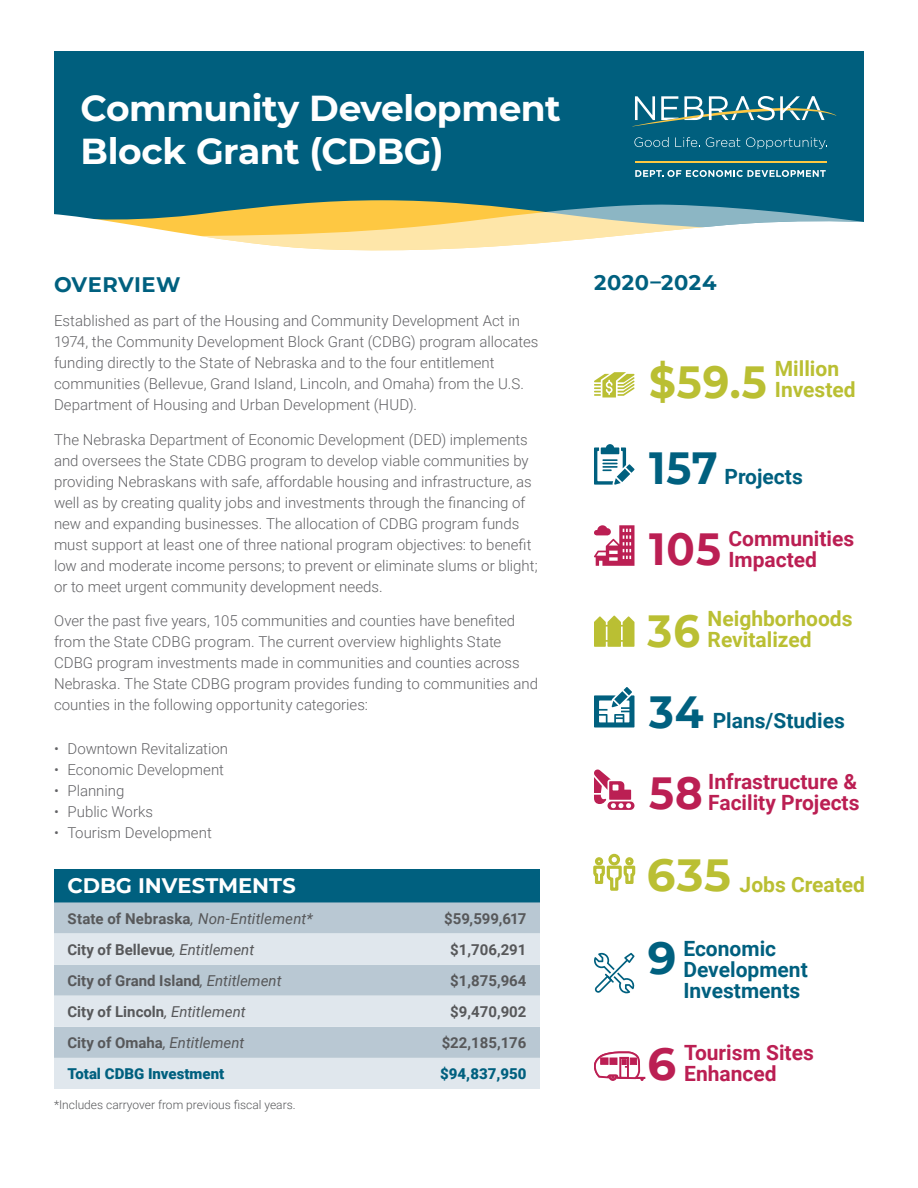
<style>
.page{position:relative;width:918px;height:1188px;background:#fff}
.page>*{position:absolute;margin:0;border:0;box-sizing:border-box;transform-origin:0 0}
.t1{font:700 45px "Montserrat";letter-spacing:.025em;color:#babf33;scale:.93 1}
.t2{font:700 45px "Montserrat";color:#00607f;scale:.93 1}
.t3{font:700 45px "Montserrat";color:#bb1f53;scale:.93 1}
.t4{font:700 45px "Montserrat";letter-spacing:.025em;color:#babf33}
.t5{font:700 45px "Montserrat";color:#00607f}
.t6{font:700 45px "Montserrat";color:#bb1f53}
.t7{font:700 36px/43.2px "Montserrat";letter-spacing:-.015em;color:#fff}
.t8{font:700 21px/21px "Roboto";color:#bb1f53}
.t9{font:700 21px "Roboto";color:#00607f}
.t10{font:700 21px/21px "Roboto";color:#babf33}
.t11{font:700 21px "Montserrat";letter-spacing:.025em;color:#00607f}
.t12{font:700 21px "Montserrat";letter-spacing:-.005em;color:#fff}
.t13{font:300 15px/21px "Roboto";color:#636366}
.t14{font:700 15px "Roboto";color:#57585a}
.t15{font:italic 15px "Roboto";color:#57585a}
.t16{font:900 15px "Roboto";color:#00607f}
.t17{font:300 12px "Roboto";color:#57585a}
.s1{font-weight:700;font-style:normal}
.s2{font-weight:400;font-style:italic}
</style>
<div class="page">
<div style="left:54px;top:52px;width:810px;height:249px;background:#005f7e"></div>
<svg style="left:634px;top:137px;width:35px;height:10px"></svg>
<svg style="left:675px;top:137px;width:25px;height:10px"></svg>
<svg style="left:706px;top:137px;width:34px;height:10px"></svg>
<svg style="left:746px;top:137px;width:81px;height:12px"></svg>
<svg style="left:634px;top:96px;width:202px;height:30px"></svg>
<svg style="left:635px;top:170px;width:191px;height:7px"></svg>
<hr style="left:635px;top:162px;width:192px;height:1px;background:#fec842">
<svg style="left:296px;top:200px;width:171px;height:4px"></svg>
<svg style="left:210px;top:204px;width:578px;height:9px"></svg>
<svg style="left:54px;top:213px;width:810px;height:88px;background:#f7f2e0"></svg>
<div style="left:54px;top:869px;width:486px;height:33px;background:#00607f"></div>
<div style="left:54px;top:902px;width:486px;height:32px;background:#b9c8d3"></div>
<svg style="left:54px;top:934px;width:486px;height:155px;background:#d0dae2"></svg>
<svg style="left:594px;top:372px;width:41px;height:26px"></svg>
<svg style="left:593px;top:853px;width:43px;height:38px"></svg>
<svg style="left:594px;top:952px;width:41px;height:41px"></svg>
<svg style="left:594px;top:1051px;width:51px;height:30px"></svg>
<svg style="left:594px;top:444px;width:41px;height:41px"></svg>
<svg style="left:594px;top:525px;width:41px;height:41px"></svg>
<svg style="left:594px;top:616px;width:41px;height:31px"></svg>
<svg style="left:594px;top:687px;width:40px;height:41px"></svg>
<svg style="left:594px;top:769px;width:41px;height:41px"></svg>
<p class="t7" style="left:80px;top:85px;width:482px">Community Development<br>Block Grant (CDBG)</p>
<p class="t11" style="left:54px;top:269px;width:128px">OVERVIEW</p>
<p class="t13" style="left:54px;top:310px;width:486px">Established as part of the Housing and Community Development Act in 1974, the Community Development Block Grant (CDBG) program allocates funding directly to the State of Nebraska and to the four entitlement communities (Bellevue, Grand Island, Lincoln, and Omaha) from the U.S.<br>Department of Housing and Urban Development (HUD).</p>
<p class="t13" style="left:54px;top:428px;width:485px">The Nebraska Department of Economic Development (DED) implements and oversees the State CDBG program to develop viable communities by providing Nebraskans with safe, affordable housing and infrastructure, as well as by creating quality jobs and investments through the financing of new and expanding businesses. The allocation of CDBG program funds must support at least one of three national program objectives: to benefit low and moderate income persons; to prevent or eliminate slums or blight; or to meet urgent community development needs.</p>
<p class="t13" style="left:54px;top:610px;width:486px">Over the past five years, 105 communities and counties have benefited from the State CDBG program. The current overview highlights State CDBG program investments made in communities and counties across Nebraska. The State CDBG program provides funding to communities and counties in the following opportunity categories:</p>
<p class="t13" style="left:54px;top:738px;width:176px">• Downtown Revitalization</p>
<p class="t13" style="left:54px;top:759px;width:172px">• Economic Development</p>
<p class="t13" style="left:54px;top:780px;width:72px">• Planning</p>
<p class="t13" style="left:54px;top:801px;width:101px">• Public Works</p>
<p class="t13" style="left:54px;top:822px;width:159px">• Tourism Development</p>
<p class="t12" style="left:68px;top:870px;width:230px">CDBG INVESTMENTS</p>
<p class="t15" style="left:68px;top:908px;width:247px"><span class="s1">State of Nebraska</span>, Non-Entitlement*</p>
<p class="t14" style="left:444px;top:908px;width:84px">$59,599,617</p>
<p class="t14" style="left:68px;top:939px;width:188px">City of Bellevue<span class="s2">, Entitlement</span></p>
<p class="t14" style="left:450px;top:939px;width:78px">$1,706,291</p>
<p class="t14" style="left:68px;top:970px;width:215px">City of Grand Island<span class="s2">, Entitlement</span></p>
<p class="t14" style="left:450px;top:970px;width:78px">$1,875,964</p>
<p class="t14" style="left:68px;top:1001px;width:180px">City of Lincoln<span class="s2">, Entitlement</span></p>
<p class="t14" style="left:450px;top:1001px;width:78px">$9,470,902</p>
<p class="t15" style="left:68px;top:1032px;width:178px"><span class="s1">City of Omaha</span>, Entitlement</p>
<p class="t14" style="left:442px;top:1032px;width:86px">$22,185,176</p>
<p class="t16" style="left:68px;top:1063px;width:158px">Total CDBG Investment</p>
<p class="t16" style="left:440px;top:1063px;width:88px">$94,837,950</p>
<p class="t17" style="left:54px;top:1096px;width:243px">*Includes carryover from previous fiscal years.</p>
<p class="t11" style="left:594px;top:268px;width:124px">2020–2024</p>
<p class="t1" style="left:649px;top:349px;width:128px">$59.5</p>
<p class="t10" style="left:775px;top:357px;width:66px">Million</p>
<p class="t10" style="left:775px;top:378px;width:82px">Invested</p>
<p class="t2" style="left:649px;top:435px;width:76px">157</p>
<p class="t9" style="left:724px;top:462px;width:80px">Projects</p>
<p class="t8" style="left:728px;top:527px;width:127px">Communities<br>Impacted</p>
<p class="t10" style="left:708px;top:607px;width:146px">Neighborhoods<br>Revitalized</p>
<p class="t3" style="left:649px;top:517px;width:79px">105</p>
<p class="t1" style="left:648px;top:598px;width:58px">36</p>
<p class="t2" style="left:649px;top:679px;width:60px">34</p>
<p class="t9" style="left:713px;top:706px;width:134px">Plans/Studies</p>
<p class="t3" style="left:649px;top:761px;width:59px">58</p>
<p class="t8" style="left:708px;top:770px;width:153px">Infrastructure &amp;<br>Facility Projects</p>
<p class="t4" style="left:647px;top:842px;width:85px">635</p>
<p class="t10" style="left:740px;top:873px;width:127px">Jobs Created</p>
<p class="t5" style="left:648px;top:925px;width:30px">9</p>
<p class="t9" style="left:683px;top:934px;width:94px">Economic</p>
<p class="t9" style="left:683px;top:955px;width:126px">Development</p>
<p class="t9" style="left:683px;top:976px;width:118px">Investments</p>
<p class="t6" style="left:647px;top:1031px;width:30px">6</p>
<p class="t8" style="left:684px;top:1042px;width:131px">Tourism Sites</p>
<p class="t8" style="left:684px;top:1063px;width:94px">Enhanced</p>
</div>
